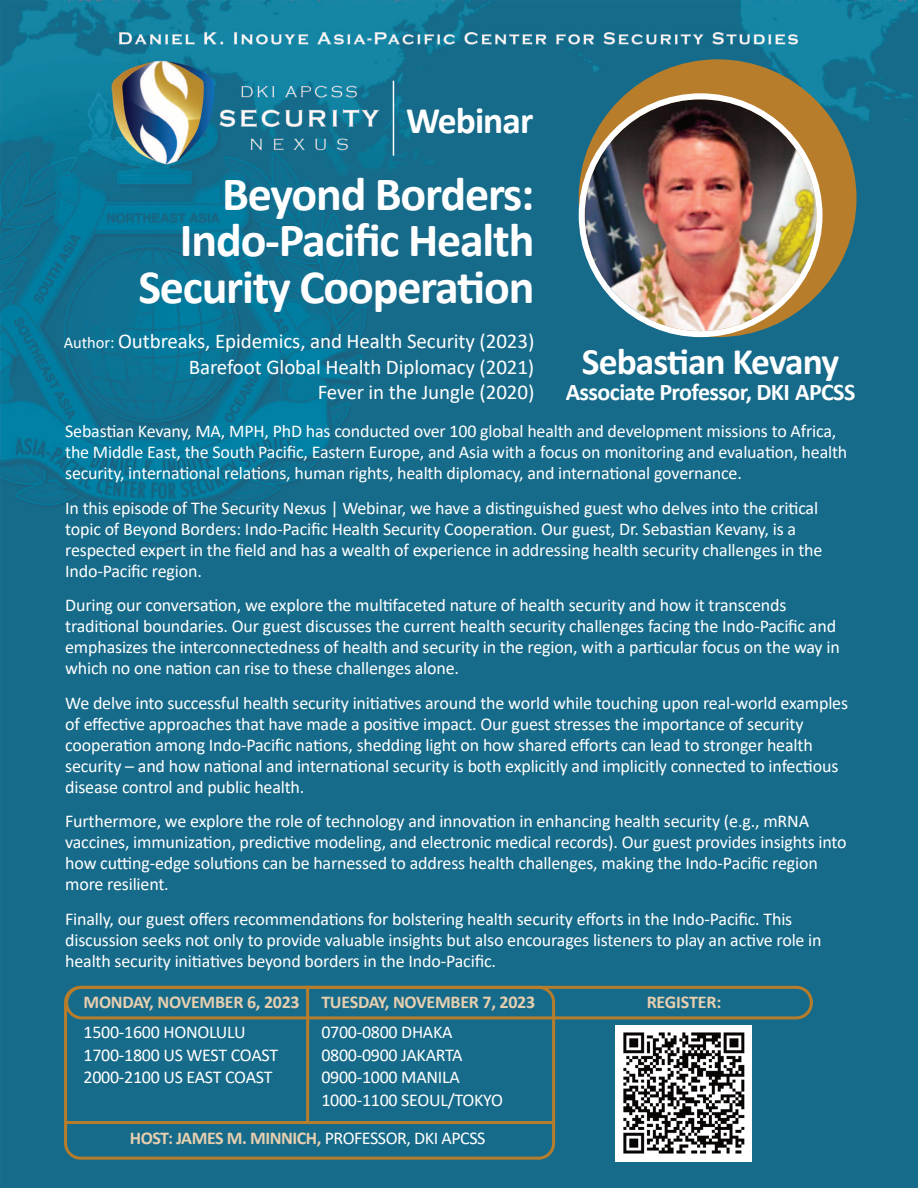
<style>
.page{position:relative;width:918px;height:1188px;background:#fff}
.page>*{position:absolute;margin:0;border:0;box-sizing:border-box;transform-origin:0 0}
.t1{font:700 48px "Calibri";letter-spacing:-.025em;color:#fff}
.t2{font:700 37.5px "Calibri";letter-spacing:-.025em;color:#fff}
.t3{font:700 24px "Calibri";letter-spacing:-.025em;color:#fff}
.t4{font:21px "Calibri";letter-spacing:-.005em;color:#fff}
.t5{font:18px/21px "Calibri";letter-spacing:-.01em;color:#fff}
.t6{font:700 18px "Calibri";letter-spacing:-.015em;color:#e7cfaf}
.s1{font-size:16.5px}
.s2{font-weight:400;color:#fff}
</style>
<div class="page">
<img style="left:0;top:0;width:918px;height:1188px">
<div style="left:579px;top:59px;width:278px;height:278px;background:#b87d2b;border-radius:50%"></div>
<img style="left:579px;top:93px;width:243px;height:244px">
<hr style="left:393px;top:81px;width:1px;height:75px;background:#fff">
<div style="left:64px;top:986px;width:491px;height:174px;background:#176b8a"></div>
<svg style="left:65px;top:986px;width:748px;height:33px;background:#336e79"></svg>
<hr style="left:306px;top:986px;width:3px;height:137px;background:#b87d2b">
<hr style="left:65px;top:1121px;width:490px;height:3px;background:#b87d2b">
<div style="left:616px;top:1025px;width:136px;height:136px;background:#fff"></div>
<img style="left:623px;top:1032px;width:122px;height:122px">
<p class="t2" style="left:406px;top:105px;width:129px">Webinar</p>
<p class="t1" style="left:222px;top:174px;width:314px">Beyond Borders:</p>
<p class="t1" style="left:180px;top:220px;width:356px">Indo-Pacific Health</p>
<p class="t1" style="left:138px;top:267px;width:398px">Security Cooperation</p>
<p class="t4" style="left:64px;top:333px;width:472px"><span class="s1">Author:</span> Outbreaks, Epidemics, and Health Security (2023)</p>
<p class="t4" style="left:189px;top:358px;width:347px">Barefoot Global Health Diplomacy (2021)</p>
<p class="t4" style="left:318px;top:384px;width:218px">Fever in the Jungle (2020)</p>
<p class="t2" style="left:582px;top:346px;width:259px">Sebastian Kevany</p>
<p class="t3" style="left:566px;top:382px;width:291px">Associate Professor, DKI APCSS</p>
<p class="t5" style="left:65px;top:422px;width:784px">Sebastian Kevany, MA, MPH, PhD has conducted over 100 global health and development missions to Africa, the Middle East, the South Pacific, Eastern Europe, and Asia with a focus on monitoring and evaluation, health security, international relations, human rights, health diplomacy, and international governance.</p>
<p class="t5" style="left:65px;top:499px;width:759px">In this episode of The Security Nexus | Webinar, we have a distinguished guest who delves into the critical topic of Beyond Borders: Indo-Pacific Health Security Cooperation. Our guest, Dr. Sebastian Kevany, is a respected expert in the field and has a wealth of experience in addressing health security challenges in the Indo-Pacific region.</p>
<p class="t5" style="left:65px;top:596px;width:776px">During our conversation, we explore the multifaceted nature of health security and how it transcends traditional boundaries. Our guest discusses the current health security challenges facing the Indo-Pacific and emphasizes the interconnectedness of health and security in the region, with a particular focus on the way in which no one nation can rise to these challenges alone.</p>
<p class="t5" style="left:65px;top:694px;width:784px">We delve into successful health security initiatives around the world while touching upon real-world examples of effective approaches that have made a positive impact. Our guest stresses the importance of security cooperation among Indo-Pacific nations, shedding light on how shared efforts can lead to stronger health security – and how national and international security is both explicitly and implicitly connected to infectious disease control and public health.</p>
<p class="t5" style="left:65px;top:812px;width:783px">Furthermore, we explore the role of technology and innovation in enhancing health security (e.g., mRNA vaccines, immunization, predictive modeling, and electronic medical records). Our guest provides insights into how cutting-edge solutions can be harnessed to address health challenges, making the Indo-Pacific region more resilient.</p>
<p class="t5" style="left:65px;top:910px;width:758px">Finally, our guest offers recommendations for bolstering health security efforts in the Indo-Pacific. This discussion seeks not only to provide valuable insights but also encourages listeners to play an active role in health security initiatives beyond borders in the Indo-Pacific.</p>
<p class="t6" style="left:84px;top:995px;width:218px">MONDAY, NOVEMBER 6, 2023</p>
<p class="t5" style="left:84px;top:1023px;width:164px">1500-1600 HONOLULU</p>
<p class="t5" style="left:84px;top:1046px;width:196px">1700-1800 US WEST COAST</p>
<p class="t5" style="left:84px;top:1068px;width:190px">2000-2100 US EAST COAST</p>
<p class="t6" style="left:321px;top:995px;width:215px">TUESDAY, NOVEMBER 7, 2023</p>
<p class="t5" style="left:321px;top:1023px;width:133px">0700-0800 DHAKA</p>
<p class="t5" style="left:321px;top:1046px;width:143px">0800-0900 JAKARTA</p>
<p class="t5" style="left:321px;top:1068px;width:140px">0900-1000 MANILA</p>
<p class="t5" style="left:321px;top:1091px;width:183px">1000-1100 SEOUL/TOKYO</p>
<p class="t6" style="left:647px;top:995px;width:76px">REGISTER:</p>
<p class="t6" style="left:130px;top:1131px;width:357px">HOST: JAMES M. MINNICH, <span class="s2">PROFESSOR, DKI APCSS</span></p>
</div>
